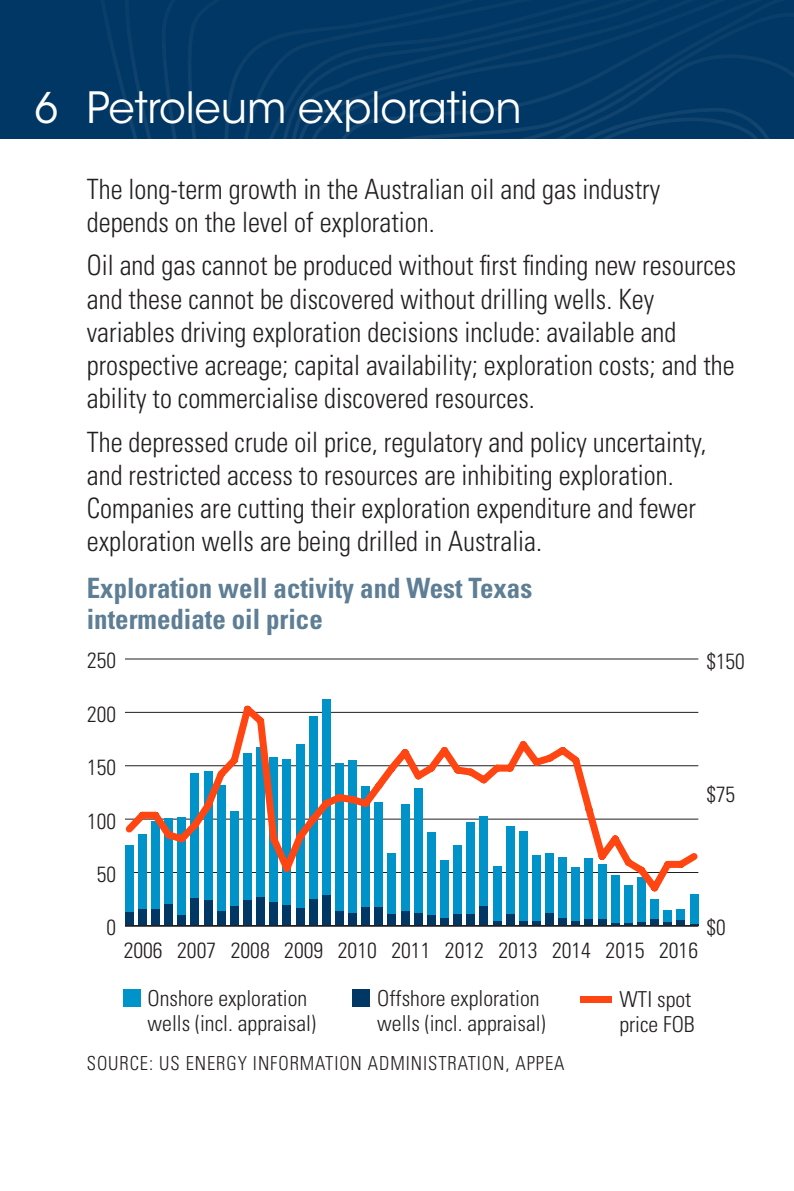
<style>
.page{position:relative;width:794px;height:1191px;background:#fff}
.page>*{position:absolute;margin:0;border:0;box-sizing:border-box;transform-origin:0 0}
.panel_heading{font:42.7px "ITC Avant Garde Std";color:#fff;scale:.96 1}
.t1{font:42px "ITC Avant Garde Std";color:#fff;scale:.96 1}
.Text{font:300 condensed 28px/33.2px "Univers LT Std";color:#231f20;scale:.96 1}
.Chart_heading{font:700 condensed 28px/31.5px "Univers LT Std";color:#5d7e95;scale:.96 1}
.t2{font:300 condensed 22.05px/24.5px "Univers LT Std";color:#231f20}
.t3{font:300 condensed 19.25px "Univers LT Std";letter-spacing:.05em;color:#231f20;scale:.96 1}
</style>
<div class="page">
<svg style="left:0;top:0;width:794px;height:139px;background:#023865"></svg>
<div style="left:353px;top:989px;width:17px;height:18px;background:#003764"></div>
<div style="left:123px;top:989px;width:17px;height:18px;background:#0093c9"></div>
<div style="left:580px;top:996px;width:31px;height:6px;background:#ff4612"></div>
<hr style="left:125px;top:658px;width:573px;height:1px;background:#231f20">
<div style="left:125px;top:845px;width:9px;height:67px;background:#0093c9"></div>
<div style="left:125px;top:912px;width:9px;height:14px;background:#003764"></div>
<div style="left:138px;top:834px;width:9px;height:76px;background:#0093c9"></div>
<div style="left:138px;top:910px;width:9px;height:16px;background:#003764"></div>
<div style="left:151px;top:821px;width:9px;height:89px;background:#0093c9"></div>
<div style="left:151px;top:910px;width:9px;height:16px;background:#003764"></div>
<div style="left:164px;top:818px;width:9px;height:86px;background:#0093c9"></div>
<div style="left:164px;top:904px;width:9px;height:22px;background:#003764"></div>
<div style="left:177px;top:817px;width:9px;height:98px;background:#0093c9"></div>
<div style="left:177px;top:915px;width:9px;height:11px;background:#003764"></div>
<div style="left:191px;top:773px;width:8px;height:125px;background:#0093c9"></div>
<div style="left:191px;top:898px;width:8px;height:28px;background:#003764"></div>
<div style="left:204px;top:771px;width:8px;height:129px;background:#0093c9"></div>
<div style="left:204px;top:900px;width:8px;height:26px;background:#003764"></div>
<div style="left:217px;top:785px;width:8px;height:126px;background:#0093c9"></div>
<div style="left:217px;top:911px;width:8px;height:15px;background:#003764"></div>
<div style="left:230px;top:811px;width:9px;height:95px;background:#0093c9"></div>
<div style="left:230px;top:906px;width:9px;height:20px;background:#003764"></div>
<div style="left:243px;top:753px;width:9px;height:147px;background:#0093c9"></div>
<div style="left:243px;top:900px;width:9px;height:26px;background:#003764"></div>
<div style="left:256px;top:897px;width:9px;height:29px;background:#003764"></div>
<div style="left:269px;top:757px;width:9px;height:145px;background:#0093c9"></div>
<div style="left:269px;top:902px;width:9px;height:24px;background:#003764"></div>
<div style="left:282px;top:759px;width:9px;height:146px;background:#0093c9"></div>
<div style="left:282px;top:905px;width:9px;height:21px;background:#003764"></div>
<div style="left:296px;top:744px;width:8px;height:164px;background:#0093c9"></div>
<div style="left:296px;top:908px;width:8px;height:18px;background:#003764"></div>
<div style="left:309px;top:716px;width:8px;height:183px;background:#0093c9"></div>
<div style="left:309px;top:899px;width:8px;height:27px;background:#003764"></div>
<div style="left:322px;top:895px;width:8px;height:31px;background:#003764"></div>
<div style="left:335px;top:763px;width:9px;height:148px;background:#0093c9"></div>
<div style="left:335px;top:911px;width:9px;height:15px;background:#003764"></div>
<div style="left:348px;top:760px;width:9px;height:153px;background:#0093c9"></div>
<div style="left:348px;top:913px;width:9px;height:13px;background:#003764"></div>
<div style="left:361px;top:786px;width:9px;height:121px;background:#0093c9"></div>
<div style="left:361px;top:907px;width:9px;height:19px;background:#003764"></div>
<div style="left:374px;top:802px;width:9px;height:105px;background:#0093c9"></div>
<div style="left:374px;top:907px;width:9px;height:19px;background:#003764"></div>
<div style="left:388px;top:853px;width:8px;height:61px;background:#0093c9"></div>
<div style="left:388px;top:914px;width:8px;height:12px;background:#003764"></div>
<div style="left:401px;top:804px;width:8px;height:107px;background:#0093c9"></div>
<div style="left:401px;top:911px;width:8px;height:15px;background:#003764"></div>
<div style="left:414px;top:788px;width:8px;height:125px;background:#0093c9"></div>
<div style="left:414px;top:913px;width:8px;height:13px;background:#003764"></div>
<div style="left:427px;top:832px;width:9px;height:83px;background:#0093c9"></div>
<div style="left:427px;top:915px;width:9px;height:11px;background:#003764"></div>
<div style="left:440px;top:859px;width:9px;height:59px;background:#0093c9"></div>
<div style="left:440px;top:918px;width:9px;height:8px;background:#003764"></div>
<div style="left:453px;top:845px;width:9px;height:69px;background:#0093c9"></div>
<div style="left:453px;top:914px;width:9px;height:12px;background:#003764"></div>
<div style="left:466px;top:822px;width:9px;height:92px;background:#0093c9"></div>
<div style="left:466px;top:914px;width:9px;height:12px;background:#003764"></div>
<div style="left:479px;top:816px;width:9px;height:90px;background:#0093c9"></div>
<div style="left:479px;top:906px;width:9px;height:20px;background:#003764"></div>
<div style="left:493px;top:866px;width:8px;height:55px;background:#0093c9"></div>
<div style="left:493px;top:921px;width:8px;height:5px;background:#003764"></div>
<div style="left:506px;top:826px;width:8px;height:88px;background:#0093c9"></div>
<div style="left:506px;top:914px;width:8px;height:12px;background:#003764"></div>
<div style="left:519px;top:831px;width:8px;height:90px;background:#0093c9"></div>
<div style="left:519px;top:921px;width:8px;height:5px;background:#003764"></div>
<div style="left:532px;top:855px;width:9px;height:66px;background:#0093c9"></div>
<div style="left:532px;top:921px;width:9px;height:5px;background:#003764"></div>
<div style="left:545px;top:853px;width:9px;height:60px;background:#0093c9"></div>
<div style="left:545px;top:913px;width:9px;height:13px;background:#003764"></div>
<div style="left:558px;top:857px;width:9px;height:61px;background:#0093c9"></div>
<div style="left:558px;top:918px;width:9px;height:8px;background:#003764"></div>
<div style="left:571px;top:867px;width:9px;height:54px;background:#0093c9"></div>
<div style="left:571px;top:921px;width:9px;height:5px;background:#003764"></div>
<div style="left:584px;top:857px;width:9px;height:62px;background:#0093c9"></div>
<div style="left:584px;top:919px;width:9px;height:7px;background:#003764"></div>
<div style="left:598px;top:864px;width:8px;height:55px;background:#0093c9"></div>
<div style="left:598px;top:919px;width:8px;height:7px;background:#003764"></div>
<div style="left:611px;top:875px;width:8px;height:48px;background:#0093c9"></div>
<div style="left:624px;top:885px;width:8px;height:38px;background:#0093c9"></div>
<div style="left:637px;top:876px;width:9px;height:46px;background:#0093c9"></div>
<svg style="left:611px;top:922px;width:35px;height:3px"></svg>
<div style="left:650px;top:899px;width:9px;height:20px;background:#0093c9"></div>
<div style="left:650px;top:919px;width:9px;height:7px;background:#003764"></div>
<div style="left:663px;top:910px;width:9px;height:12px;background:#0093c9"></div>
<svg style="left:663px;top:922px;width:9px;height:3px"></svg>
<div style="left:676px;top:908px;width:9px;height:12px;background:#0093c9"></div>
<div style="left:676px;top:920px;width:9px;height:6px;background:#003764"></div>
<div style="left:690px;top:894px;width:8px;height:30px;background:#0093c9"></div>
<hr style="left:125px;top:925px;width:573px;height:1px;background:#231f20">
<svg style="left:125px;top:699px;width:574px;height:198px"></svg>
<h2 class="t1" style="left:35px;top:82px;width:26px">6</h2>
<p class="panel_heading" style="left:87px;top:81px;width:454px">Petroleum exploration</p>
<p class="Text" style="left:87px;top:172px;width:599px">The long-term growth in the Australian oil and gas industry depends on the level of exploration.</p>
<p class="Text" style="left:87px;top:249px;width:678px">Oil and gas cannot be produced without first finding new resources and these cannot be discovered without drilling wells. Key variables driving exploration decisions include: available and prospective acreage; capital availability; exploration costs; and the ability to commercialise discovered resources.</p>
<p class="Text" style="left:87px;top:425px;width:647px">The depressed crude oil price, regulatory and policy uncertainty, and restricted access to resources are inhibiting exploration.<br>Companies are cutting their exploration expenditure and fewer exploration wells are being drilled in Australia.</p>
<p class="Chart_heading" style="left:87px;top:572px;width:465px">Exploration well activity and West Texas intermediate oil price</p>
<p class="t2" style="left:87px;top:648px;width:30px">250</p>
<p class="t2" style="left:87px;top:701px;width:30px">200</p>
<p class="t2" style="left:706px;top:649px;width:40px">$150</p>
<p class="t2" style="left:87px;top:755px;width:30px">150</p>
<p class="t2" style="left:87px;top:808px;width:30px">100</p>
<p class="t2" style="left:706px;top:782px;width:30px">$75</p>
<p class="t2" style="left:97px;top:862px;width:21px">50</p>
<p class="t2" style="left:106px;top:915px;width:11px">0</p>
<p class="t2" style="left:124px;top:937px;width:576px">2006 2007 2008 2009 2010 2011 2012 2013 2014 2015 2016</p>
<p class="t2" style="left:706px;top:915px;width:21px">$0</p>
<p class="t2" style="left:148px;top:986px;width:170px">Onshore exploration wells (incl. appraisal)</p>
<p class="t2" style="left:619px;top:987px;width:77px">WTI spot price FOB</p>
<p class="t2" style="left:377px;top:986px;width:170px">Offshore exploration wells (incl. appraisal)</p>
<p class="t3" style="left:87px;top:1051px;width:499px">SOURCE: US ENERGY INFORMATION ADMINISTRATION, APPEA</p>
</div>
